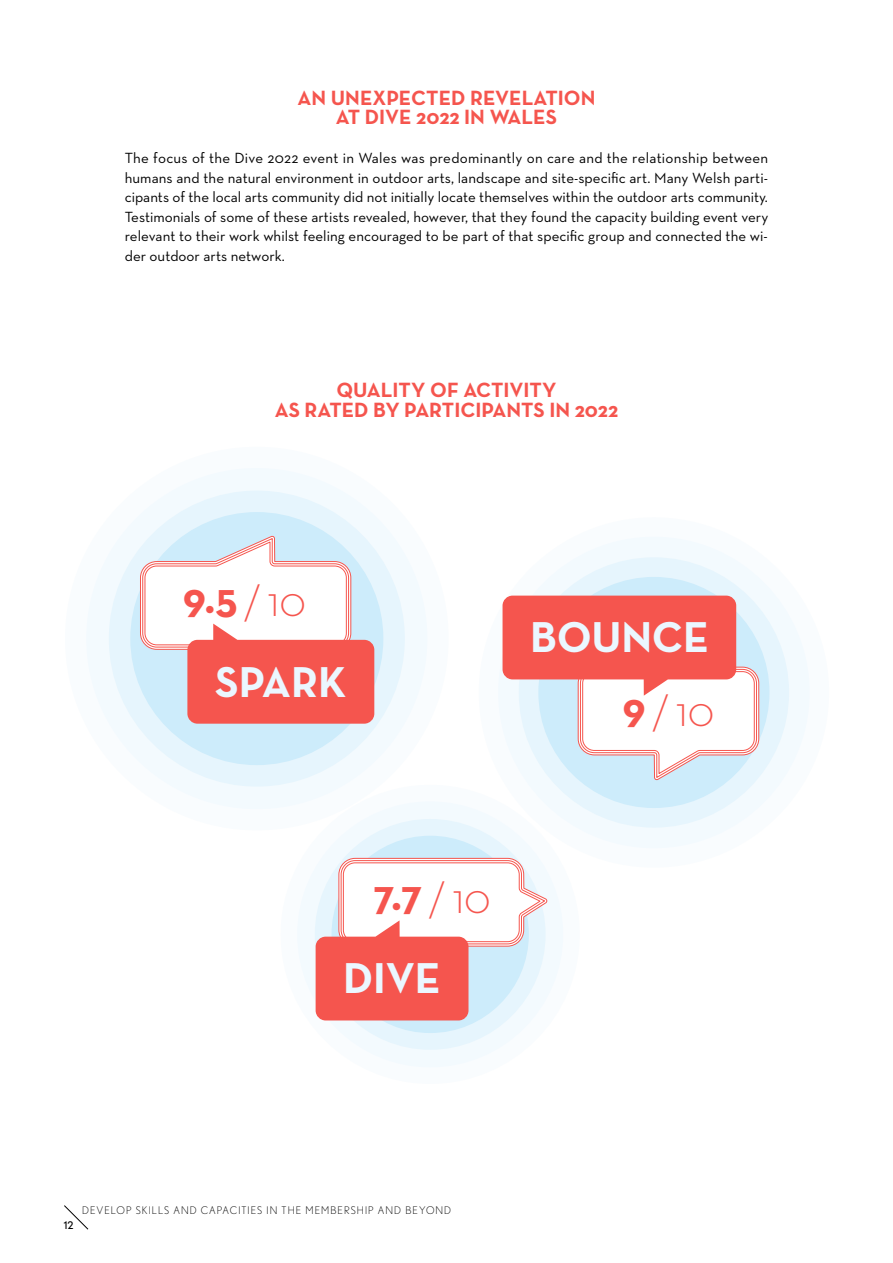
<style>
.page{position:relative;width:893px;height:1263px;background:#fff}
.page>*{position:absolute;margin:0;border:0;box-sizing:border-box;transform-origin:0 0}
.t1{font:700 43.95px "Neutra Text";letter-spacing:-.005em;color:#ebf7ff}
.t2{font:700 43.95px "Neutra Text";color:#f5554e}
.t3{font:300 43.95px "Neutra Text";color:#f5554e}
.t4{font:700 21px/19.5px "Neutra Text";color:#f5554e;text-align:center}
.t5{font:15px/19.5px "Neutra Text";color:#000;text-align:justify}
.t6{font:300 10.5px "Nobel";color:#000}
.t7{font:10.5px "Nobel";color:#000}
.s1{font-weight:300}
.s2{font-weight:700}
</style>
<div class="page">
<div style="left:65px;top:447px;width:384px;height:383px;background:#f9fcfe;border-radius:50%"></div>
<div style="left:479px;top:517px;width:350px;height:351px;background:#f9fcfe;border-radius:50%"></div>
<div style="left:281px;top:785px;width:299px;height:299px;background:#f9fcfe;border-radius:50%"></div>
<div style="left:86px;top:468px;width:341px;height:341px;background:#f3fafe;border-radius:50%"></div>
<div style="left:498px;top:537px;width:312px;height:311px;background:#f3fafe;border-radius:50%"></div>
<div style="left:297px;top:801px;width:266px;height:266px;background:#f3fafe;border-radius:50%"></div>
<div style="left:109px;top:491px;width:296px;height:295px;background:#e6f5fd;border-radius:50%"></div>
<div style="left:519px;top:557px;width:270px;height:271px;background:#e6f5fd;border-radius:50%"></div>
<div style="left:315px;top:819px;width:231px;height:231px;background:#e6f5fd;border-radius:50%"></div>
<div style="left:130px;top:512px;width:253px;height:253px;background:#cdecfb;border-radius:50%"></div>
<div style="left:538px;top:577px;width:231px;height:231px;background:#cdecfb;border-radius:50%"></div>
<div style="left:332px;top:836px;width:197px;height:197px;background:#cdecfb;border-radius:50%"></div>
<svg style="left:64px;top:1205px;width:25px;height:25px"></svg>
<svg style="left:140px;top:536px;width:234px;height:188px"></svg>
<svg style="left:502px;top:596px;width:257px;height:184px"></svg>
<svg style="left:316px;top:858px;width:231px;height:162px"></svg>
<h2 class="t4" style="left:298px;top:87px;width:299px">AN UNEXPECTED REVELATION<br>AT DIVE 2022 IN WALES</h2>
<p class="t5" style="left:125px;top:148px;width:645px">The focus of the Dive 2022 event in Wales was predominantly on care and the relationship between humans and the natural environment in outdoor arts, landscape and site-specific art. Many Welsh parti&shy;cipants of the local arts community did not initially locate themselves within the outdoor arts community.<br>Testimonials of some of these artists revealed, however, that they found the capacity building event very relevant to their work whilst feeling encouraged to be part of that specific group and connected the wi&shy;der outdoor arts network.</p>
<h2 class="t4" style="left:275px;top:380px;width:345px">QUALITY OF ACTIVITY<br>AS RATED BY PARTICIPANTS IN 2022</h2>
<h1 class="t2" style="left:183px;top:571px;width:125px">9.5<span class="s1">/ 10</span></h1>
<h1 class="t1" style="left:215px;top:654px;width:133px">SPARK</h1>
<h1 class="t1" style="left:530px;top:609px;width:180px">BOUNCE</h1>
<h1 class="t3" style="left:623px;top:684px;width:93px"><span class="s2">9</span>/10</h1>
<h1 class="t2" style="left:373px;top:867px;width:119px">7.7 <span class="s1">/ 10</span></h1>
<h1 class="t1" style="left:343px;top:951px;width:99px">DIVE</h1>
<p class="t7" style="left:64px;top:1219px;width:11px">12</p>
<p class="t6" style="left:82px;top:1203px;width:30px">DEVELOP</p>
<p class="t6" style="left:136px;top:1203px;width:19px">SKILLS</p>
<p class="t6" style="left:174px;top:1203px;width:9px">AND</p>
<p class="t6" style="left:201px;top:1203px;width:8px">CAPACITIES</p>
<p class="t6" style="left:267px;top:1203px;width:23px">IN THE</p>
<p class="t6" style="left:305px;top:1203px;width:8px">MEMBERSHIP</p>
<p class="t6" style="left:378px;top:1203px;width:9px">AND</p>
<p class="t6" style="left:405px;top:1203px;width:9px">BEYOND</p>
</div>
